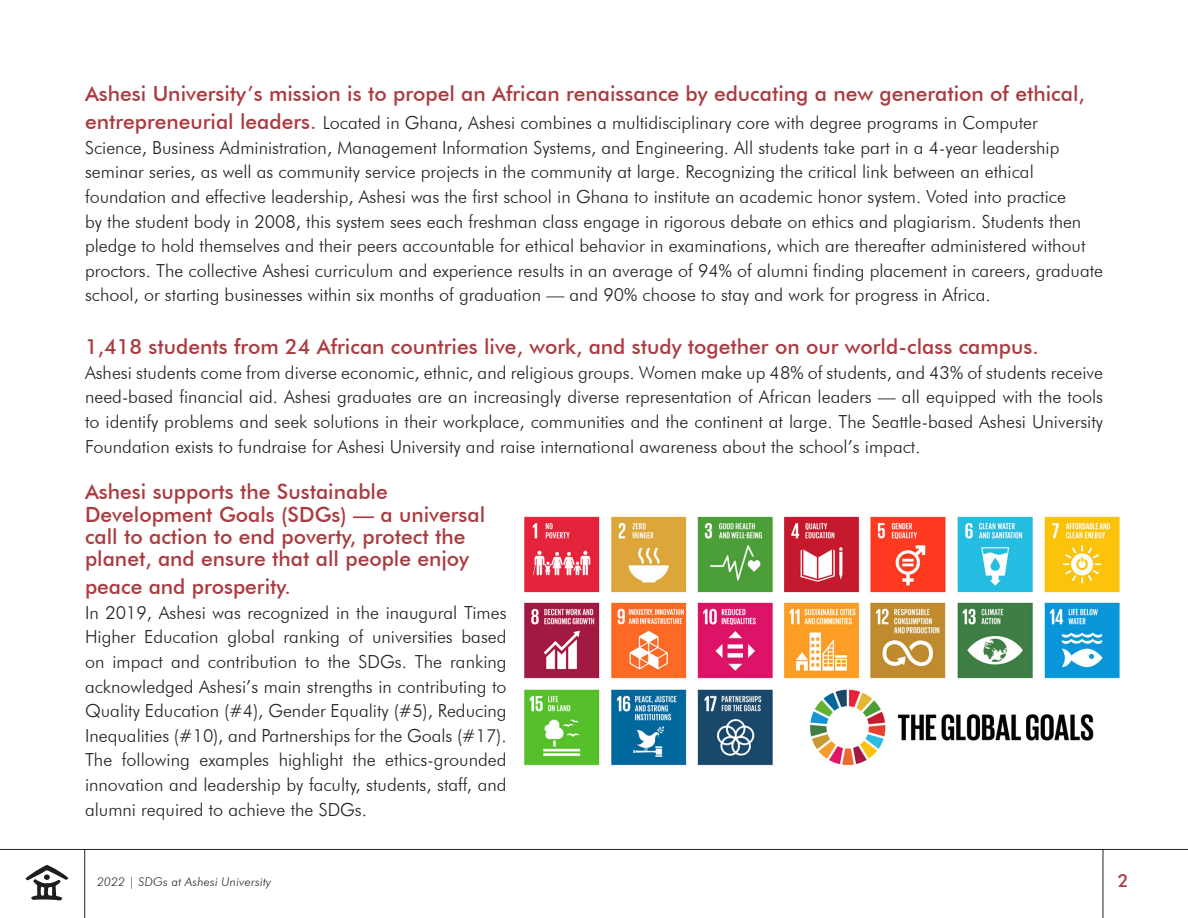
<style>
.page{position:relative;width:1188px;height:918px;background:#fff}
.page>*{position:absolute;margin:0;border:0;box-sizing:border-box;transform-origin:0 0}
.Sub_Header{font:500 21px/22.2px "Futura BT";color:#aa3c41}
.Sub_Header-2{font:300 18px/24.6px "Futura BT";color:#231f20}
.Body{font:300 18px/24.6px "Futura BT";color:#231f20;text-align:justify}
.t1{font:500 18px "Futura BT";color:#aa3c41}
.t2{font:italic 300 12px "Futura BT";letter-spacing:.02em;color:#231f20}
.s1{font-weight:500;font-size:21px;color:#aa3c41}
</style>
<div class="page">
<hr style="left:1103px;top:849px;width:1px;height:69px;background:#231f20">
<hr style="left:84px;top:849px;width:1px;height:69px;background:#231f20">
<svg style="left:26px;top:865px;width:42px;height:35px"></svg>
<hr style="left:0;top:849px;width:1188px;height:1px;background:#231f20">
<img style="left:524px;top:516px;width:596px;height:250px">
<p class="Sub_Header" style="left:85px;top:82px;width:1001px">Ashesi University’s mission is to propel an African renaissance by educating a new generation of ethical,</p>
<p class="Sub_Header-2" style="left:85px;top:110px;width:1020px"><span class="s1">entrepreneurial leaders.</span> Located in Ghana, Ashesi combines a multidisciplinary core with degree programs in Computer Science, Business Administration, Management Information Systems, and Engineering. All students take part in a 4-year leadership seminar series, as well as community service projects in the community at large. Recognizing the critical link between an ethical foundation and effective leadership, Ashesi was the first school in Ghana to institute an academic honor system. Voted into practice<br>by the student body in 2008, this system sees each freshman class engage in rigorous debate on ethics and plagiarism. Students then pledge to hold themselves and their peers accountable for ethical behavior in examinations, which are thereafter administered without proctors. The collective Ashesi curriculum and experience results in an average of 94% of alumni finding placement in careers, graduate school, or starting businesses within six months of graduation — and 90% choose to stay and work for progress in Africa.</p>
<p class="Sub_Header" style="left:85px;top:335px;width:955px">1,418 students from 24 African countries live, work, and study together on our world-class campus.</p>
<p class="Body" style="left:85px;top:360px;width:1020px">Ashesi students come from diverse economic, ethnic, and religious groups. Women make up 48% of students, and 43% of students receive need-based financial aid. Ashesi graduates are an increasingly diverse representation of African leaders — all equipped with the tools to identify problems and seek solutions in their workplace, communities and the continent at large. The Seattle-based Ashesi University Foundation exists to fundraise for Ashesi University and raise international awareness about the school’s impact.</p>
<p class="Sub_Header" style="left:85px;top:481px;width:402px">Ashesi supports the Sustainable Development Goals (SDGs) — a universal call to action to end poverty, protect the planet, and ensure that all people enjoy</p>
<p class="Sub_Header" style="left:85px;top:575px;width:207px">peace and prosperity.</p>
<p class="Body" style="left:85px;top:600px;width:423px">In 2019, Ashesi was recognized in the inaugural Times Higher Education global ranking of universities based on impact and contribution to the SDGs. The ranking acknowledged Ashesi’s main strengths in contributing to Quality Education (#4), Gender Equality (#5), Reducing Inequalities (#10), and Partnerships for the Goals (#17).<br>The following examples highlight the ethics-grounded innovation and leadership by faculty, students, staff, and alumni required to achieve the SDGs.</p>
<p class="t2" style="left:97px;top:874px;width:176px">2022 | SDGs at Ashesi University</p>
<p class="t1" style="left:1118px;top:870px;width:12px">2</p>
</div>
